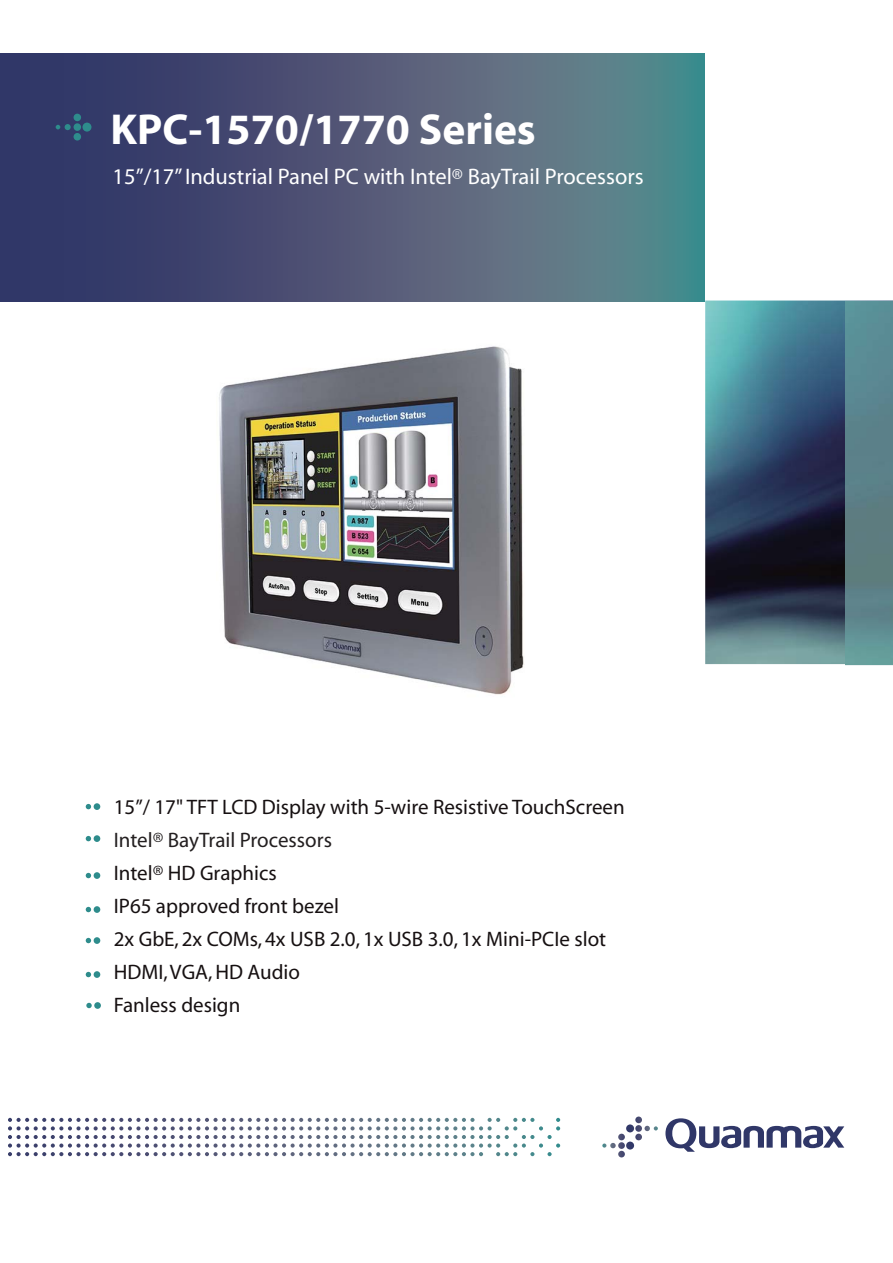
<style>
.page{position:relative;width:893px;height:1263px;background:#fff}
.page>*{position:absolute;margin:0;border:0;box-sizing:border-box;transform-origin:0 0}
.t1{font:700 43.5px "Myriad";color:#fff}
.t2{font:22.5px "Myriad";color:#fff}
.t3{font:21px/33px "Myriad";color:#161011}
.t4{font:21px "Myriad";color:#231f20}
.s1{font-size:21.9px}
</style>
<div class="page">
<img style="left:705px;top:301px;width:140px;height:363px">
<svg style="left:1px;top:53px;width:704px;height:249px;background:#4b5b78"></svg>
<div style="left:82px;top:123px;width:9px;height:9px;background:#2e8c8c;border-radius:50%"></div>
<div style="left:74px;top:123px;width:7px;height:8px;background:#2e8c8c;border-radius:50%"></div>
<div style="left:74px;top:133px;width:7px;height:8px;background:#2e8c8c;border-radius:50%"></div>
<div style="left:74px;top:114px;width:7px;height:7px;background:#2e8c8c;border-radius:50%"></div>
<svg style="left:56px;top:124px;width:15px;height:6px"></svg>
<div style="left:94px;top:803px;width:6px;height:7px;background:#2e8c8c;border-radius:50%"></div>
<svg style="left:86px;top:804px;width:5px;height:5px"></svg>
<div style="left:94px;top:835px;width:6px;height:7px;background:#2e8c8c;border-radius:50%"></div>
<svg style="left:86px;top:836px;width:5px;height:5px"></svg>
<div style="left:94px;top:906px;width:6px;height:7px;background:#2e8c8c;border-radius:50%"></div>
<svg style="left:86px;top:907px;width:5px;height:5px"></svg>
<div style="left:94px;top:872px;width:6px;height:7px;background:#2e8c8c;border-radius:50%"></div>
<svg style="left:86px;top:873px;width:5px;height:5px"></svg>
<div style="left:94px;top:971px;width:6px;height:7px;background:#2e8c8c;border-radius:50%"></div>
<svg style="left:86px;top:972px;width:5px;height:5px"></svg>
<div style="left:94px;top:937px;width:6px;height:7px;background:#2e8c8c;border-radius:50%"></div>
<svg style="left:86px;top:938px;width:5px;height:5px"></svg>
<svg style="left:8px;top:1118px;width:552px;height:38px"></svg>
<svg style="left:602px;top:1117px;width:56px;height:40px"></svg>
<svg style="left:665px;top:1118px;width:179px;height:34px"></svg>
<img style="left:845px;top:301px;width:48px;height:363px">
<div style="left:94px;top:1002px;width:7px;height:7px;background:#2e8c8c;border-radius:50%"></div>
<svg style="left:86px;top:1003px;width:6px;height:5px"></svg>
<img style="left:219px;top:346px;width:305px;height:349px">
<h1 class="t1" style="left:111px;top:113px;width:427px">KPC-1570/1770 Series</h1>
<p class="t2" style="left:113px;top:168px;width:532px">15”/17” Industrial Panel PC with Intel<span class="s1">®</span> BayTrail Processors</p>
<p class="t3" style="left:114px;top:792px;width:512px">15”/ 17" TFT LCD Display with 5-wire Resistive TouchScreen</p>
<p class="t4" style="left:114px;top:832px;width:220px">Intel® BayTrail Processors</p>
<p class="t3" style="left:114px;top:858px;width:494px">Intel® HD Graphics<br>IP65 approved front bezel<br>2x GbE, 2x COMs, 4x USB 2.0, 1x USB 3.0, 1x Mini-PCIe slot<br>HDMI, VGA, HD Audio<br>Fanless design</p>
</div>
